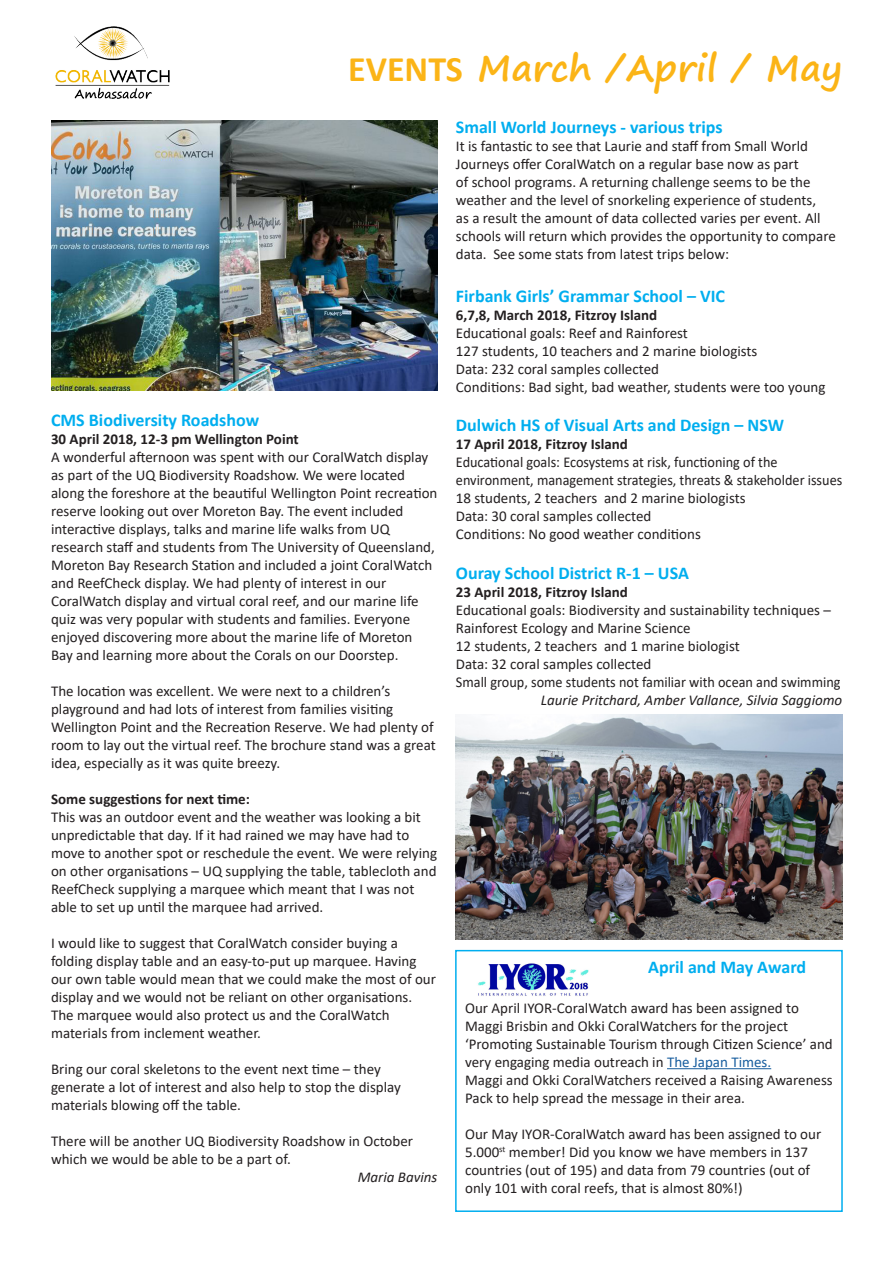
<style>
.page{position:relative;width:893px;height:1263px;background:#fff}
.page>*{position:absolute;margin:0;border:0;box-sizing:border-box;transform-origin:0 0}
.t1{font:700 36px "Segoe Print";color:#fbb416}
.t2{font:700 18px "Calibri";color:#00aeef}
.t3{font:15px/18px "Calibri";color:#231f20}
.t4{font:15px/18px "Calibri";color:#231f20;scale:.95 1}
.t5{font:700 15px "Calibri";color:#231f20}
.t6{font:italic 15px "Calibri";color:#231f20}
.s1{font-family:"Calibri"}
.s2{color:#175d9e}
</style>
<div class="page">
<img style="left:51px;top:26px;width:122px;height:95px">
<img style="left:51px;top:121px;width:386px;height:269px">
<img style="left:456px;top:715px;width:386px;height:224px">
<hr style="left:667px;top:1068px;width:104px;height:1px;background:#175d9e">
<div style="left:455px;top:950px;width:388px;height:262px;border:2px solid #00aeef"></div>
<img style="left:478px;top:963px;width:111px;height:33px">
<p class="t1" style="left:348px;top:35px;width:496px"><span class="s1">EVENTS</span> March /April / May</p>
<p class="t2" style="left:51px;top:407px;width:210px">CMS Biodiversity Roadshow</p>
<p class="t5" style="left:51px;top:428px;width:249px">30 April 2018, 12-3 pm Wellington Point</p>
<p class="t3" style="left:51px;top:448px;width:388px">A wonderful afternoon was spent with our CoralWatch display as part of the UQ Biodiversity Roadshow. We were located along the foreshore at the beautiful Wellington Point recreation reserve looking out over Moreton Bay. The event included interactive displays, talks and marine life walks from UQ research staff and students from The University of Queensland, Moreton Bay Research Station and included a joint CoralWatch and ReefCheck display. We had plenty of interest in our CoralWatch display and virtual coral reef, and our marine life quiz was very popular with students and families. Everyone enjoyed discovering more about the marine life of Moreton Bay and learning more about the Corals on our Doorstep.</p>
<p class="t3" style="left:51px;top:682px;width:386px">The location was excellent. We were next to a children’s playground and had lots of interest from families visiting Wellington Point and the Recreation Reserve. We had plenty of room to lay out the virtual reef. The brochure stand was a great idea, especially as it was quite breezy.</p>
<p class="t5" style="left:51px;top:788px;width:200px">Some suggestions for next time:</p>
<p class="t3" style="left:51px;top:808px;width:388px">This was an outdoor event and the weather was looking a bit unpredictable that day. If it had rained we may have had to move to another spot or reschedule the event. We were relying on other organisations – UQ supplying the table, tablecloth and ReefCheck supplying a marquee which meant that I was not able to set up until the marquee had arrived.</p>
<p class="t3" style="left:51px;top:934px;width:386px">I would like to suggest that CoralWatch consider buying a folding display table and an easy-to-put up marquee. Having our own table would mean that we could make the most of our display and we would not be reliant on other organisations.<br>The marquee would also protect us and the CoralWatch materials from inclement weather.</p>
<p class="t3" style="left:51px;top:1060px;width:351px">Bring our coral skeletons to the event next time – they generate a lot of interest and also help to stop the display materials blowing off the table.</p>
<p class="t3" style="left:51px;top:1132px;width:364px">There will be another UQ Biodiversity Roadshow in October which we would be able to be a part of.</p>
<p class="t6" style="left:358px;top:1167px;width:81px">Maria Bavins</p>
<p class="t2" style="left:456px;top:114px;width:268px">Small World Journeys - various trips</p>
<p class="t3" style="left:456px;top:136px;width:381px">It is fantastic to see that Laurie and staff from Small World Journeys offer CoralWatch on a regular base now as part<br>of school programs. A returning challenge seems to be the weather and the level of snorkeling experience of students,<br>as a result the amount of data collected varies per event. All schools will return which provides the opportunity to compare data. See some stats from latest trips below:</p>
<p class="t2" style="left:456px;top:283px;width:271px">Firbank Girls’ Grammar School – VIC</p>
<p class="t5" style="left:456px;top:304px;width:203px">6,7,8, March 2018, Fitzroy Island</p>
<p class="t3" style="left:456px;top:323px;width:234px">Educational goals: Reef and Rainforest</p>
<p class="t3" style="left:456px;top:341px;width:303px">127 students, 10 teachers and 2 marine biologists</p>
<p class="t3" style="left:456px;top:359px;width:205px">Data: 232 coral samples collected</p>
<p class="t3" style="left:456px;top:377px;width:371px">Conditions: Bad sight, bad weather, students were too young</p>
<p class="t2" style="left:456px;top:413px;width:330px">Dulwich HS of Visual Arts and Design – NSW</p>
<p class="t5" style="left:456px;top:434px;width:174px">17 April 2018, Fitzroy Island</p>
<p class="t4" style="left:456px;top:453px;width:408px">Educational goals: Ecosystems at risk, functioning of the environment, management strategies, threats &amp; stakeholder issues</p>
<p class="t3" style="left:456px;top:489px;width:291px">18 students, 2 teachers and 2 marine biologists</p>
<p class="t3" style="left:456px;top:507px;width:197px">Data: 30 coral samples collected</p>
<p class="t3" style="left:456px;top:525px;width:246px">Conditions: No good weather conditions</p>
<p class="t2" style="left:456px;top:560px;width:234px">Ouray School District R-1 – USA</p>
<p class="t5" style="left:456px;top:581px;width:174px">23 April 2018, Fitzroy Island</p>
<p class="t3" style="left:456px;top:601px;width:377px">Educational goals: Biodiversity and sustainability techniques –<br>Rainforest Ecology and Marine Science</p>
<p class="t3" style="left:456px;top:637px;width:285px">12 students, 2 teachers and 1 marine biologist</p>
<p class="t3" style="left:456px;top:655px;width:197px">Data: 32 coral samples collected</p>
<p class="t4" style="left:456px;top:673px;width:406px">Small group, some students not familiar with ocean and swimming</p>
<p class="t6" style="left:541px;top:690px;width:303px">Laurie Pritchard, Amber Vallance, Silvia Saggiomo</p>
<p class="t2" style="left:648px;top:955px;width:159px">April and May Award</p>
<p class="t3" style="left:465px;top:999px;width:369px">Our April IYOR-CoralWatch award has been assigned to Maggi Brisbin and Okki CoralWatchers for the project ‘Promoting Sustainable Tourism through Citizen Science’ and very engaging media outreach in <span class="s2">The Japan Times.</span></p>
<p class="t3" style="left:465px;top:1071px;width:369px">Maggi and Okki CoralWatchers received a Raising Awareness<br>Pack to help spread the message in their area.</p>
<p class="t3" style="left:465px;top:1125px;width:358px">Our May IYOR-CoralWatch award has been assigned to our 5.000<sup>st</sup> member! Did you know we have members in 137 countries (out of 195) and data from 79 countries (out of only 101 with coral reefs, that is almost 80%!)</p>
</div>
